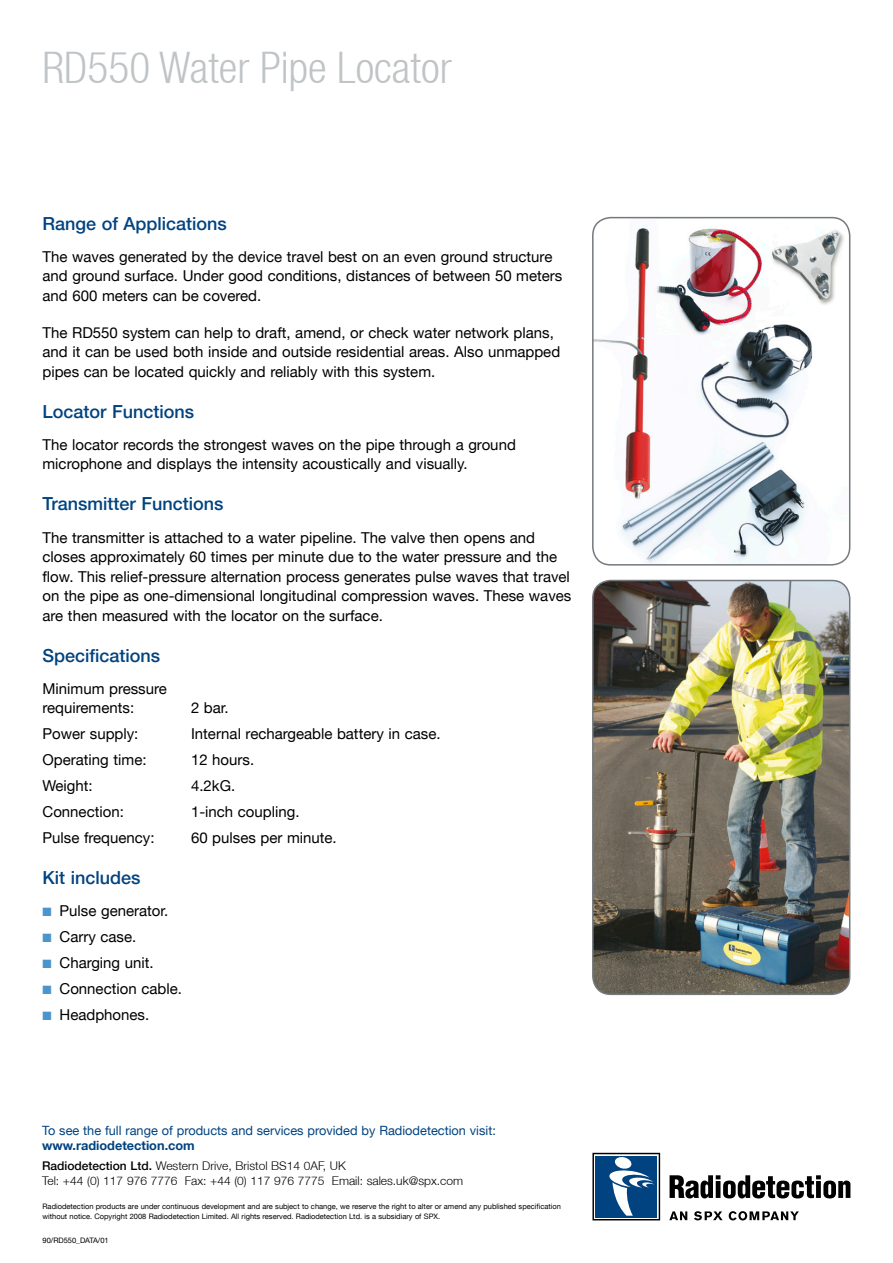
<style>
.page{position:relative;width:893px;height:1263px;background:#fff}
.page>*{position:absolute;margin:0;border:0;box-sizing:border-box;transform-origin:0 0}
.t1{font:300 condensed 43.5px "Helvetica Neue LT";color:#c0c4c6}
.Bullet_text{font:500 18px "Helvetica Neue LT";color:#004380}
.Bullet_text-2{font:15px/19.5px "Helvetica Neue LT";color:#000}
.t2{font:12.75px/15.8px "Helvetica Neue LT";color:#004380}
.t3{font:300 12px/15px "Helvetica Neue LT";color:#000}
.t4{font:7.5px/9.3px "Helvetica Neue LT";color:#000}
.s1{color:#4b95cc}
.s2{font-weight:700}
.s3{font-weight:500}
</style>
<div class="page">
<svg style="left:670px;top:1175px;width:180px;height:23px"></svg>
<svg style="left:592px;top:1153px;width:68px;height:67px"></svg>
<svg style="left:669px;top:1211px;width:18px;height:9px"></svg>
<svg style="left:694px;top:1211px;width:29px;height:9px"></svg>
<svg style="left:729px;top:1211px;width:70px;height:9px"></svg>
<img style="left:593px;top:218px;width:257px;height:347px;border-radius:18px">
<div style="left:592px;top:217px;width:258px;height:349px;border:2px solid #73797d;border-radius:18px"></div>
<img style="left:593px;top:580px;width:257px;height:414px;border-radius:18px">
<div style="left:592px;top:580px;width:258px;height:415px;border:2px solid #73797d;border-radius:18px"></div>
<p class="t1" style="left:43px;top:43px;width:411px">RD550 Water Pipe Locator</p>
<p class="Bullet_text" style="left:43px;top:213px;width:186px">Range of Applications</p>
<p class="Bullet_text-2" style="left:43px;top:247px;width:521px">The waves generated by the device travel best on an even ground structure and ground surface. Under good conditions, distances of between 50 meters and 600 meters can be covered.</p>
<p class="Bullet_text-2" style="left:43px;top:322px;width:519px">The RD550 system can help to draft, amend, or check water network plans, and it can be used both inside and outside residential areas. Also unmapped pipes can be located quickly and reliably with this system.</p>
<p class="Bullet_text" style="left:43px;top:400px;width:153px">Locator Functions</p>
<p class="Bullet_text-2" style="left:43px;top:434px;width:475px">The locator records the strongest waves on the pipe through a ground microphone and displays the intensity acoustically and visually.</p>
<p class="Bullet_text" style="left:43px;top:493px;width:182px">Transmitter Functions</p>
<p class="Bullet_text-2" style="left:43px;top:527px;width:530px">The transmitter is attached to a water pipeline. The valve then opens and closes approximately 60 times per minute due to the water pressure and the flow. This relief-pressure alternation process generates pulse waves that travel on the pipe as one-dimensional longitudinal compression waves. These waves are then measured with the locator on the surface.</p>
<p class="Bullet_text" style="left:43px;top:644px;width:119px">Specifications</p>
<p class="Bullet_text-2" style="left:43px;top:678px;width:126px">Minimum pressure requirements:</p>
<p class="Bullet_text-2" style="left:191px;top:698px;width:39px">2 bar.</p>
<p class="Bullet_text-2" style="left:43px;top:724px;width:97px">Power supply:</p>
<p class="Bullet_text-2" style="left:191px;top:724px;width:251px">Internal rechargeable battery in case.</p>
<p class="Bullet_text-2" style="left:43px;top:750px;width:106px">Operating time:</p>
<p class="Bullet_text-2" style="left:191px;top:750px;width:65px">12 hours.</p>
<p class="Bullet_text-2" style="left:43px;top:776px;width:52px">Weight:</p>
<p class="Bullet_text-2" style="left:191px;top:776px;width:46px">4.2kG.</p>
<p class="Bullet_text-2" style="left:43px;top:801px;width:83px">Connection:</p>
<p class="Bullet_text-2" style="left:191px;top:801px;width:110px">1-inch coupling.</p>
<p class="Bullet_text-2" style="left:43px;top:827px;width:114px">Pulse frequency:</p>
<p class="Bullet_text-2" style="left:191px;top:827px;width:147px">60 pulses per minute.</p>
<p class="Bullet_text" style="left:43px;top:867px;width:99px">Kit includes</p>
<p class="Bullet_text-2" style="left:43px;top:901px;width:127px"><span class="s1">■</span> Pulse generator.</p>
<p class="Bullet_text-2" style="left:43px;top:927px;width:95px"><span class="s1">■</span> Carry case.</p>
<p class="Bullet_text-2" style="left:43px;top:952px;width:113px"><span class="s1">■</span> Charging unit.</p>
<p class="Bullet_text-2" style="left:43px;top:978px;width:141px"><span class="s1">■</span> Connection cable.</p>
<p class="Bullet_text-2" style="left:43px;top:1004px;width:108px"><span class="s1">■</span> Headphones.</p>
<p class="t2" style="left:42px;top:1122px;width:455px">To see the full range of products and services provided by Radiodetection visit: <span class="s2">www.radiodetection.com</span></p>
<p class="t3" style="left:42px;top:1157px;width:422px"><span class="s3">Radiodetection Ltd.</span> Western Drive, Bristol BS14 0AF, UK<br>Tel: +44 (0) 117 976 7776 Fax: +44 (0) 117 976 7775 Email: sales.uk@spx.com</p>
<p class="t4" style="left:43px;top:1202px;width:520px">Radiodetection products are under continuous development and are subject to change, we reserve the right to alter or amend any published specification without notice. Copyright 2008 Radiodetection Limited. All rights reserved. Radiodetection Ltd. is a subsidiary of SPX.</p>
<p class="t4" style="left:43px;top:1235px;width:68px">90/RD550_DATA/01</p>
</div>
